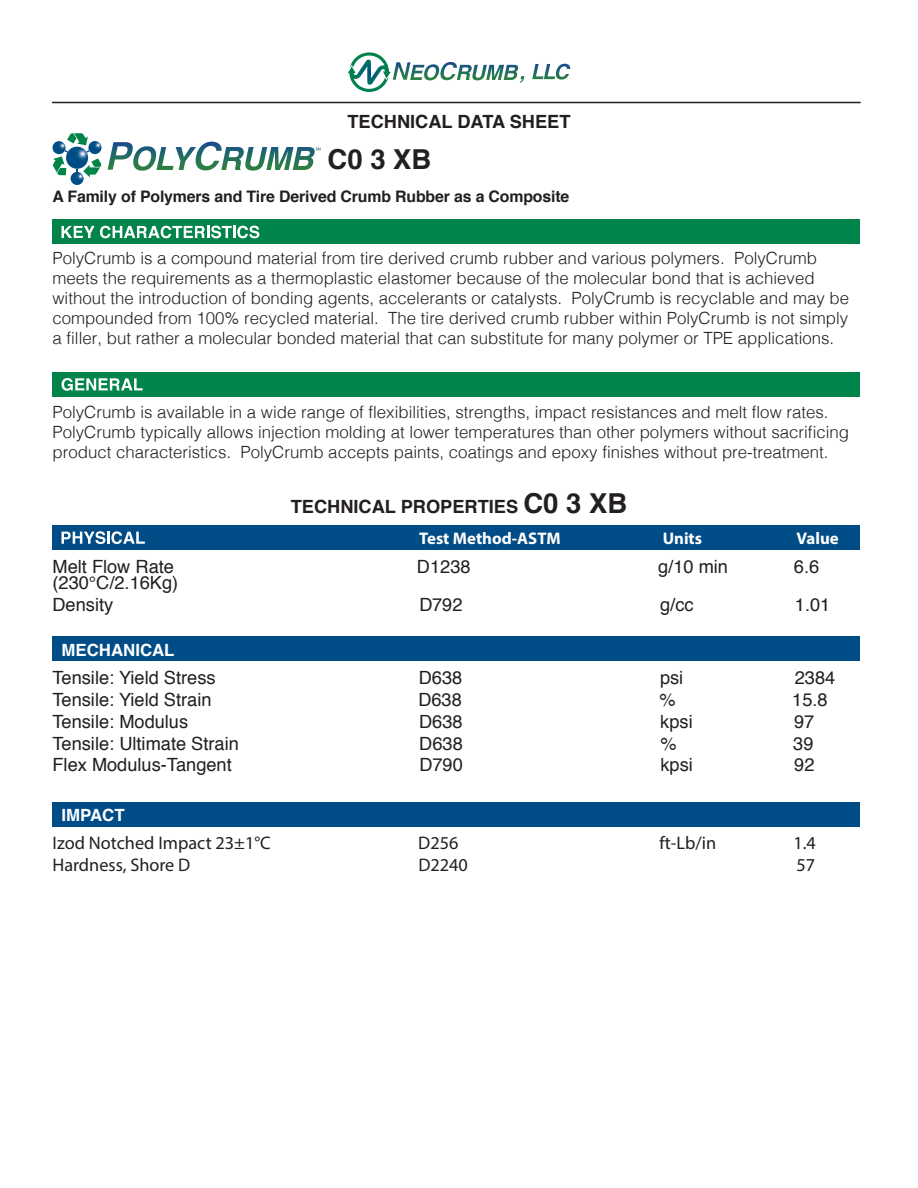
<style>
.page{position:relative;width:918px;height:1188px;background:#fff}
.page>*{position:absolute;margin:0;border:0;box-sizing:border-box;transform-origin:0 0}
.t1{font:700 27.45px "Helvetica";color:#231f20}
.t2{font:18.3px/21.9px "Helvetica";color:#231f20}
.t3{font:18.3px "Myriad Pro";color:#231f20}
.t4{font:700 18.3px "Helvetica";color:#231f20}
.t5{font:300 16.8px/20.2px "Helvetica";color:#231f20}
.t6{font:700 16.8px "Myriad Pro";color:#fff}
.t7{font:700 16.8px "Helvetica";color:#fff}
.t8{font:700 15.9px "Helvetica";letter-spacing:-.01em;color:#231f20}
.s1{font-size:27.45px}
</style>
<div class="page">
<div style="left:52px;top:525px;width:808px;height:25px;background:#004c86"></div>
<svg style="left:62px;top:531px;width:83px;height:13px"></svg>
<div style="left:52px;top:637px;width:808px;height:24px;background:#004c86"></div>
<div style="left:52px;top:220px;width:808px;height:24px;background:#008449"></div>
<svg style="left:62px;top:226px;width:197px;height:12px"></svg>
<svg style="left:348px;top:52px;width:222px;height:40px"></svg>
<svg style="left:52px;top:133px;width:50px;height:52px"></svg>
<svg style="left:108px;top:142px;width:213px;height:29px"></svg>
<div style="left:52px;top:372px;width:808px;height:25px;background:#008449"></div>
<svg style="left:62px;top:378px;width:81px;height:13px"></svg>
<hr style="left:52px;top:102px;width:808px;height:1px;background:#231f20">
<div style="left:52px;top:802px;width:808px;height:25px;background:#004c86"></div>
<p class="t4" style="left:347px;top:114px;width:225px">TECHNICAL DATA SHEET</p>
<h1 class="t1" style="left:328px;top:148px;width:105px">C0 3 XB</h1>
<p class="t8" style="left:52px;top:189px;width:518px">A Family of Polymers and Tire Derived Crumb Rubber as a Composite</p>
<p class="t5" style="left:52px;top:249px;width:798px">PolyCrumb is a compound material from tire derived crumb rubber and various polymers. PolyCrumb meets the requirements as a thermoplastic elastomer because of the molecular bond that is achieved without the introduction of bonding agents, accelerants or catalysts. PolyCrumb is recyclable and may be compounded from 100% recycled material. The tire derived crumb rubber within PolyCrumb is not simply a filler, but rather a molecular bonded material that can substitute for many polymer or TPE applications.</p>
<p class="t5" style="left:52px;top:403px;width:798px">PolyCrumb is available in a wide range of flexibilities, strengths, impact resistances and melt flow rates.<br>PolyCrumb typically allows injection molding at lower temperatures than other polymers without sacrificing product characteristics. PolyCrumb accepts paints, coatings and epoxy finishes without pre-treatment.</p>
<p class="t4" style="left:291px;top:499px;width:338px">TECHNICAL PROPERTIES <span class="s1">C0 3 XB</span></p>
<p class="t6" style="left:419px;top:527px;width:143px">Test Method-ASTM</p>
<p class="t6" style="left:663px;top:527px;width:41px">Units</p>
<p class="t6" style="left:797px;top:527px;width:44px">Value</p>
<p class="t2" style="left:52px;top:557px;width:123px">Melt Flow Rate</p>
<p class="t2" style="left:417px;top:557px;width:55px">D1238</p>
<p class="t2" style="left:658px;top:557px;width:71px">g/10 min</p>
<p class="t2" style="left:794px;top:557px;width:27px">6.6</p>
<p class="t2" style="left:52px;top:573px;width:127px">(230°C/2.16Kg)<br>Density</p>
<p class="t2" style="left:419px;top:595px;width:45px">D792</p>
<p class="t2" style="left:660px;top:595px;width:35px">g/cc</p>
<p class="t2" style="left:795px;top:595px;width:37px">1.01</p>
<p class="t7" style="left:62px;top:643px;width:115px">MECHANICAL</p>
<p class="t2" style="left:52px;top:668px;width:165px">Tensile: Yield Stress</p>
<p class="t2" style="left:419px;top:668px;width:45px">D638</p>
<p class="t2" style="left:660px;top:668px;width:25px">psi</p>
<p class="t2" style="left:795px;top:668px;width:42px">2384</p>
<p class="t2" style="left:52px;top:690px;width:161px">Tensile: Yield Strain</p>
<p class="t2" style="left:419px;top:690px;width:45px">D638</p>
<p class="t2" style="left:659px;top:690px;width:18px">%</p>
<p class="t2" style="left:792px;top:690px;width:37px">15.8</p>
<p class="t2" style="left:52px;top:712px;width:137px">Tensile: Modulus</p>
<p class="t2" style="left:419px;top:712px;width:45px">D638</p>
<p class="t2" style="left:660px;top:712px;width:34px">kpsi</p>
<p class="t2" style="left:794px;top:712px;width:22px">97</p>
<p class="t2" style="left:52px;top:734px;width:188px">Tensile: Ultimate Strain</p>
<p class="t2" style="left:419px;top:734px;width:45px">D638</p>
<p class="t2" style="left:661px;top:734px;width:18px">%</p>
<p class="t2" style="left:793px;top:734px;width:22px">39</p>
<p class="t2" style="left:52px;top:756px;width:181px">Flex Modulus-Tangent</p>
<p class="t2" style="left:419px;top:756px;width:45px">D790</p>
<p class="t2" style="left:661px;top:756px;width:34px">kpsi</p>
<p class="t2" style="left:794px;top:756px;width:22px">92</p>
<p class="t7" style="left:62px;top:808px;width:65px">IMPACT</p>
<p class="t3" style="left:52px;top:832px;width:220px">Izod Notched Impact 23±1°C</p>
<p class="t3" style="left:418px;top:832px;width:42px">D256</p>
<p class="t3" style="left:659px;top:832px;width:58px">ft-Lb/in</p>
<p class="t3" style="left:793px;top:832px;width:24px">1.4</p>
<p class="t3" style="left:52px;top:854px;width:139px">Hardness, Shore D</p>
<p class="t3" style="left:418px;top:854px;width:51px">D2240</p>
<p class="t3" style="left:796px;top:854px;width:20px">57</p>
</div>
